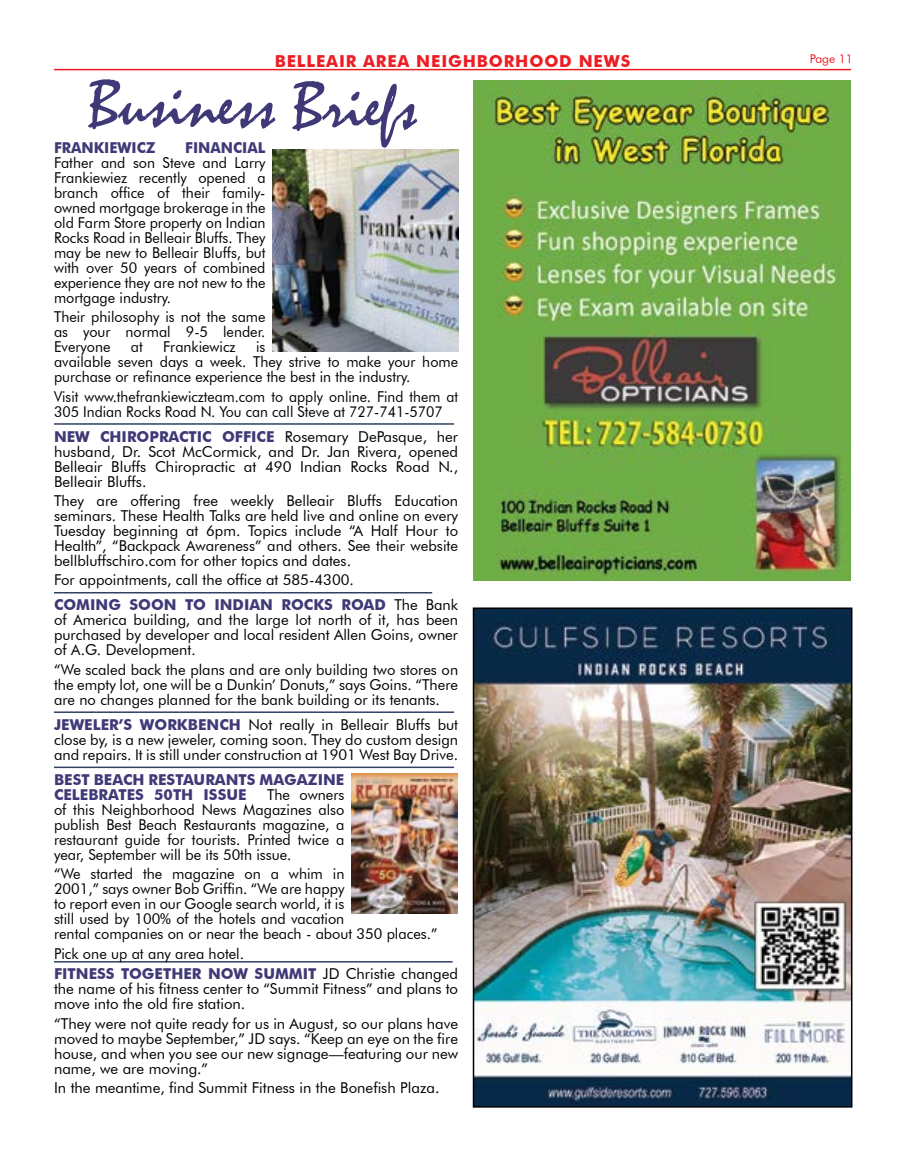
<style>
.page{position:relative;width:905px;height:1161px;background:#fff}
.page>*{position:absolute;margin:0;border:0;box-sizing:border-box;transform-origin:0 0}
.t1{font:67.5px "Mistral";color:#403977}
.t2{font:700 16.5px "Futura BT";letter-spacing:.05em;color:#ed1d24}
.t3{font:15px/15px "Futura BT";color:#000;text-align:justify}
.t4{font:15px/15px "Futura BT";color:#000;text-align:justify;scale:.96 1}
.t5{font:15px/15px "Futura BT";color:#000;scale:.94 1}
.t6{font:700 15px/15px "Futura BT";color:#403977}
.t7{font:700 15px "Futura BT";color:#403977;scale:.96 1}
.t8{font:12px "Futura BT";color:#ed1d24}
.s1{font-weight:700;color:#403977}
</style>
<div class="page">
<hr style="left:54px;top:69px;width:796px;height:1px;background:#ed1d24">
<img style="left:473px;top:81px;width:377px;height:499px">
<hr style="left:54px;top:423px;width:400px;height:2px;background:#304164">
<hr style="left:54px;top:592px;width:378px;height:1px;background:#304164">
<hr style="left:54px;top:711px;width:400px;height:2px;background:#304164">
<hr style="left:54px;top:767px;width:400px;height:1px;background:#304164">
<hr style="left:54px;top:961px;width:398px;height:2px;background:#304164">
<img style="left:272px;top:150px;width:186px;height:202px">
<img style="left:475px;top:611px;width:374px;height:494px">
<div style="left:472px;top:608px;width:380px;height:500px;border:2px solid #000"></div>
<img style="left:351px;top:774px;width:106px;height:140px">
<p class="t2" style="left:275px;top:51px;width:357px">BELLEAIR AREA NEIGHBORHOOD NEWS</p>
<p class="t8" style="left:809px;top:52px;width:44px">Page 11</p>
<h1 class="t1" style="left:89px;top:62px;width:330px;rotate:1deg">Business Briefs</h1>
<p class="t7" style="left:54px;top:138px;width:107px">FRANKIEWICZ</p>
<p class="t7" style="left:185px;top:138px;width:85px">FINANCIAL</p>
<p class="t4" style="left:54px;top:155px;width:222px">Father and son Steve and Larry Frankiewiez recently opened a branch office of their family&shy;owned mortgage brokerage in the old Farm Store property on Indian Rocks Road in Belleair Bluffs. They may be new to Belleair Bluffs, but with over 50 years of combined experience they are not new to the mortgage industry.</p>
<p class="t4" style="left:54px;top:309px;width:222px">Their philosophy is not the same as your normal 9-5 lender.<br>Everyone</p>
<p class="t4" style="left:131px;top:339px;width:14px">at</p>
<p class="t4" style="left:163px;top:339px;width:77px">Frankiewicz</p>
<p class="t4" style="left:54px;top:339px;width:422px;text-align:left;text-indent:202px">is<br>available seven days a week. They strive to make your home purchase or refinance experience the best in the industry.</p>
<p class="t5" style="left:54px;top:389px;width:431px">Visit www.thefrankiewiczteam.com to apply online. Find them at<br>305 Indian Rocks Road N. You can call Steve at 727-741-5707</p>
<p class="t3" style="left:54px;top:429px;width:405px"><span class="s1">NEW CHIROPRACTIC OFFICE</span> Rosemary DePasque, her husband, Dr. Scot McCormick, and Dr. Jan Rivera, opened Belleair Bluffs Chiropractic at 490 Indian Rocks Road N., Belleair Bluffs.</p>
<p class="t3" style="left:54px;top:493px;width:405px">They are offering free weekly Belleair Bluffs Education seminars. These Health Talks are held live and online on every Tuesday beginning at 6pm. Topics include “A Half Hour to Health”, “Backpack Awareness” and others. See their website bellbluffschiro.com for other topics and dates.</p>
<p class="t3" style="left:54px;top:567px;width:405px;line-height:25.2px">For appointments, call the office at 585-4300.<br><span class="s1">COMING SOON TO INDIAN ROCKS ROAD</span> The Bank</p>
<p class="t3" style="left:54px;top:612px;width:405px">of America building, and the large lot north of it, has been purchased by developer and local resident Allen Goins, owner of A.G. Development.</p>
<p class="t3" style="left:54px;top:662px;width:405px">“We scaled back the plans and are only building two stores on the empty lot, one will be a Dunkin’ Donuts,” says Goins. “There are no changes planned for the bank building or its tenants.</p>
<p class="t3" style="left:54px;top:717px;width:405px"><span class="s1">JEWELER’S WORKBENCH</span> Not really in Belleair Bluffs but close by, is a new jeweler, coming soon. They do custom design and repairs. It is still under construction at 1901 West Bay Drive.</p>
<p class="t6" style="left:54px;top:772px;width:292px">BEST BEACH RESTAURANTS MAGAZINE<br>CELEBRATES 50TH ISSUE</p>
<p class="t3" style="left:54px;top:787px;width:292px;text-indent:213px">The owners of this Neighborhood News Magazines also publish Best Beach Restaurants magazine, a restaurant guide for tourists. Printed twice a year, September will be its 50th issue.</p>
<p class="t3" style="left:54px;top:866px;width:385px;text-align:left">“We started the magazine on a whim in<br>2001,” says owner Bob Griffin. “We are happy<br>to report even in our Google search world, it is<br>still used by 100% of the hotels and vacation<br>rental companies on or near the beach - about 350 places.”</p>
<p class="t3" style="left:54px;top:943px;width:405px;line-height:20.9px">Pick one up at any area hotel.<br><span class="s1">FITNESS TOGETHER NOW SUMMIT</span> JD Christie changed</p>
<p class="t3" style="left:54px;top:982px;width:405px">the name of his fitness center to “Summit Fitness” and plans to move into the old fire station.</p>
<p class="t3" style="left:54px;top:1016px;width:405px">“They were not quite ready for us in August, so our plans have moved to maybe September,” JD says. “Keep an eye on the fire house, and when you see our new signage—featuring our new name, we are moving.”</p>
<p class="t3" style="left:54px;top:1080px;width:387px">In the meantime, find Summit Fitness in the Bonefish Plaza.</p>
</div>
